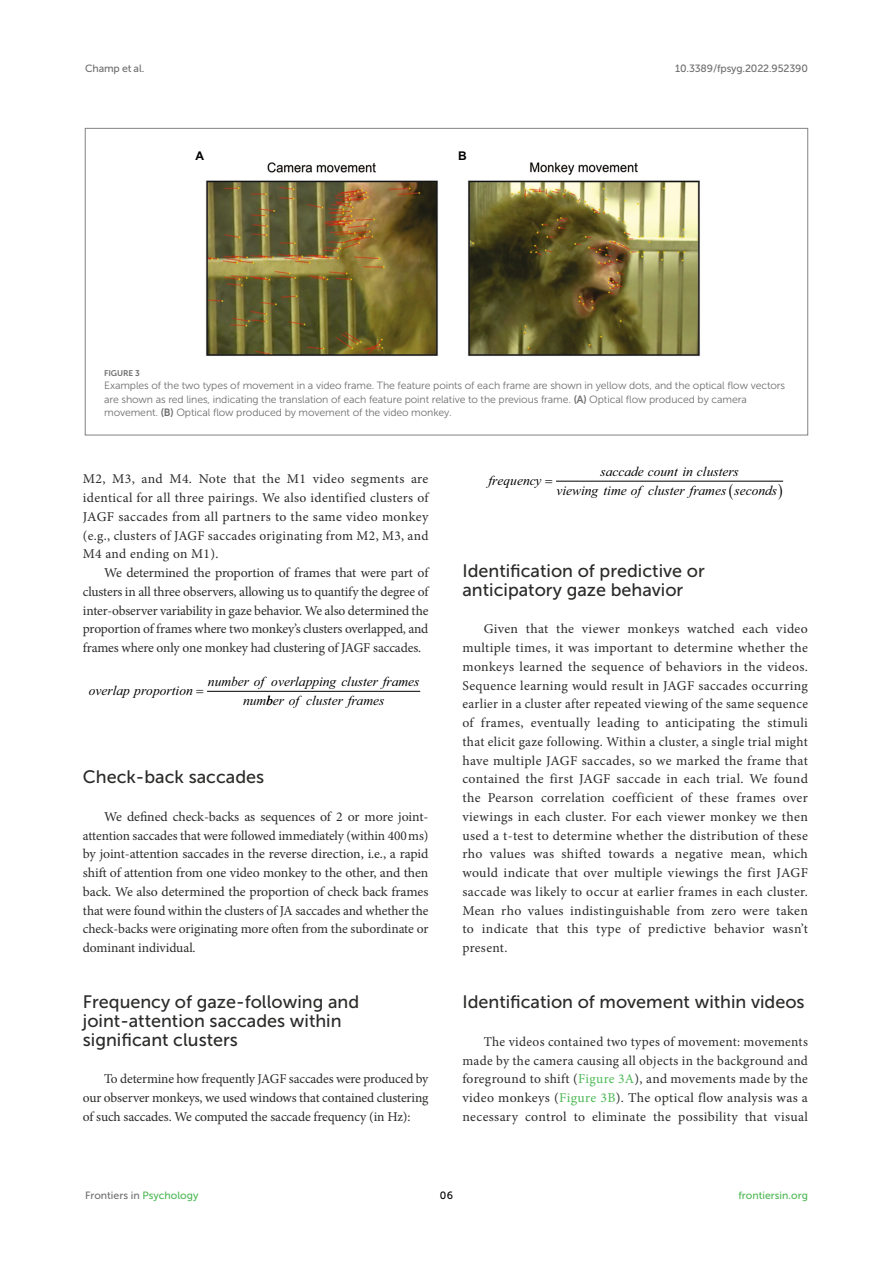
<style>
.page{position:relative;width:893px;height:1263px;background:#fff}
.page>*{position:absolute;margin:0;border:0;box-sizing:border-box;transform-origin:0 0}
.HEAD_2{font:18px/18.8px "Museo Sans 500";color:#2b2b2a}
.TEXT_FLUSH{font:13.5px/18.8px "Minion Pro";letter-spacing:.005em;color:#2b2b2a;text-align:justify}
.TEXT{font:13.5px/18.8px "Minion Pro";letter-spacing:-.005em;color:#2b2b2a;text-align:justify}
.spi-math-img{font:italic 13.5px/19.4px "Times New Roman";color:#000;text-align:center}
.t1{font:700 12px "Arial";color:#010000}
.FIG_LEG{font:10.5px/13.5px "Museo Sans 300";letter-spacing:-.01em;color:#706f70}
.t2{font:10.5px "Museo Sans 500";letter-spacing:-.015em;color:#706f70}
.t3{font:10.5px "Museo Sans 500";color:#4eb855}
.t4{font:10.5px "Museo Sans 500";color:#000}
.FIG_HD{font:8.25px "Museo Sans 700";letter-spacing:-.01em;color:#706f70}
.s1{font-family:"Museo Sans 700"}
.s2{color:#4eb855}
</style>
<div class="page">
<hr style="left:207px;top:691px;width:213px;height:1px;background:#000">
<hr style="left:556px;top:481px;width:227px;height:1px;background:#000">
<img style="left:205px;top:162px;width:495px;height:194px">
<p class="t2" style="left:85px;top:63px;width:61px">Champ et al.</p>
<p class="t2" style="left:675px;top:63px;width:134px">10.3389/fpsyg.2022.952390</p>
<p class="t1" style="left:196px;top:148px;width:10px">A</p>
<p class="t1" style="left:458px;top:148px;width:10px">B</p>
<p class="FIG_HD" style="left:104px;top:368px;width:37px">FIGURE 3</p>
<p class="FIG_LEG" style="left:104px;top:379px;width:682px">Examples of the two types of movement in a video frame. The feature points of each frame are shown in yellow dots, and the optical flow vectors are shown as red lines, indicating the translation of each feature point relative to the previous frame. <span class="s1">(A)</span> Optical flow produced by camera movement. <span class="s1">(B)</span> Optical flow produced by movement of the video monkey.</p>
<p class="TEXT" style="left:83px;top:470px;width:347px">M2, M3, and M4. Note that the M1 video segments are identical for all three pairings. We also identified clusters of JAGF saccades from all partners to the same video monkey (e.g., clusters of JAGF saccades originating from M2, M3, and M4 and ending on M1).</p>
<p class="TEXT" style="left:83px;top:563px;width:347px;text-indent:21px">We determined the proportion of frames that were part of clusters in all three observers, allowing us to quantify the degree of inter-observer variability in gaze behavior. We also determined the proportion of frames where two monkey’s clusters overlapped, and frames where only one monkey had clustering of JAGF saccades.</p>
<p class="spi-math-img" style="left:89px;top:680px;width:105px">overlap proportion</p>
<p class="spi-math-img" style="left:208px;top:671px;width:213px">number of overlapping cluster frames number of cluster frames</p>
<p class="HEAD_2" style="left:83px;top:768px;width:183px">Check-back saccades</p>
<p class="TEXT_FLUSH" style="left:83px;top:807px;width:347px;text-indent:21px">We defined check-backs as sequences of 2 or more joint&shy;attention saccades that were followed immediately (within 400ms) by joint-attention saccades in the reverse direction, i.e., a rapid shift of attention from one video monkey to the other, and then back. We also determined the proportion of check back frames that were found within the clusters of JA saccades and whether the check-backs were originating more often from the subordinate or dominant individual.</p>
<p class="HEAD_2" style="left:83px;top:993px;width:278px">Frequency of gaze-following and joint-attention saccades within significant clusters</p>
<p class="TEXT_FLUSH" style="left:83px;top:1070px;width:347px;text-indent:21px">To determine how frequently JAGF saccades were produced by our observer monkeys, we used windows that contained clustering of such saccades. We computed the saccade frequency (in Hz):</p>
<p class="spi-math-img" style="left:488px;top:470px;width:55px">frequency</p>
<p class="spi-math-img" style="left:557px;top:461px;width:222px">saccade count in clusters<br>viewing time of cluster frames seconds</p>
<p class="HEAD_2" style="left:462px;top:561px;width:244px">Identification of predictive or anticipatory gaze behavior</p>
<p class="TEXT_FLUSH" style="left:462px;top:620px;width:347px;text-indent:21px">Given that the viewer monkeys watched each video multiple times, it was important to determine whether the monkeys learned the sequence of behaviors in the videos.<br>Sequence learning would result in JAGF saccades occurring earlier in a cluster after repeated viewing of the same sequence of frames, eventually leading to anticipating the stimuli that elicit gaze following. Within a cluster, a single trial might have multiple JAGF saccades, so we marked the frame that contained the first JAGF saccade in each trial. We found the Pearson correlation coefficient of these frames over viewings in each cluster. For each viewer monkey we then used a t-test to determine whether the distribution of these rho values was shifted towards a negative mean, which would indicate that over multiple viewings the first JAGF saccade was likely to occur at earlier frames in each cluster.<br>Mean rho values indistinguishable from zero were taken to indicate that this type of predictive behavior wasn’t present.</p>
<p class="HEAD_2" style="left:462px;top:993px;width:344px">Identification of movement within videos</p>
<p class="TEXT_FLUSH" style="left:462px;top:1032px;width:347px;text-indent:21px">The videos contained two types of movement: movements made by the camera causing all objects in the background and foreground to shift (<span class="s2">Figure 3A</span>), and movements made by the video monkeys (<span class="s2">Figure 3B</span>). The optical flow analysis was a necessary control to eliminate the possibility that visual</p>
<p class="t2" style="left:85px;top:1190px;width:115px">Frontiers in <span class="s2">Psychology</span></p>
<p class="t4" style="left:440px;top:1190px;width:15px">06</p>
<p class="t3" style="left:738px;top:1190px;width:71px">frontiersin.org</p>
</div>
